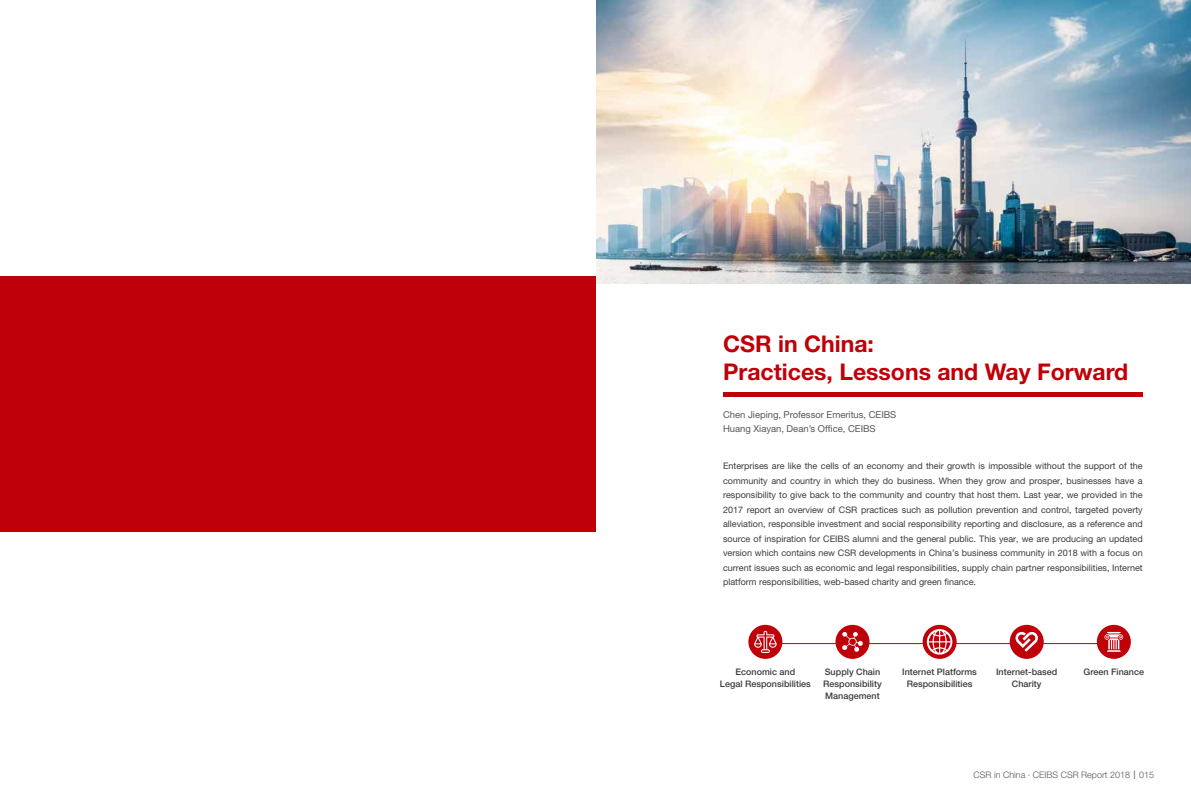
<style>
.page{position:relative;width:1191px;height:808px;background:#fff}
.page>*{position:absolute;margin:0;border:0;box-sizing:border-box;transform-origin:0 0}
.t1{font:700 23px/27.6px "Helvetica Neue LT Pro";color:#bf0008}
.t2{font:9.5px/14px "Helvetica Neue LT Pro";letter-spacing:-.005em;color:#595757}
.t3{font:9px/14.5px "Helvetica Neue LT Pro";color:#3e3a39;text-align:justify}
.t4{font:500 9px/12px "Helvetica Neue LT Pro";color:#3e3a39;text-align:center}
.t5{font:300 9px "Helvetica Neue LT Pro";color:#595757}
.s1{font-family:"HY Qi Hei EES";font-weight:400}
</style>
<div class="page">
<div style="left:0;top:276px;width:595px;height:255px;background:#bf0008"></div>
<hr style="left:776px;top:643px;width:338px;height:1px;background:#bf0008">
<div style="left:1096px;top:625px;width:34px;height:34px;background:#bf0008;border-radius:50%"></div>
<svg style="left:1104px;top:632px;width:19px;height:20px"></svg>
<div style="left:1009px;top:625px;width:34px;height:34px;background:#bf0008;border-radius:50%"></div>
<svg style="left:1015px;top:632px;width:23px;height:20px"></svg>
<svg style="left:922px;top:625px;width:34px;height:34px"></svg>
<svg style="left:927px;top:629px;width:25px;height:26px"></svg>
<div style="left:835px;top:625px;width:34px;height:34px;background:#bf0008;border-radius:50%"></div>
<svg style="left:842px;top:632px;width:21px;height:20px"></svg>
<div style="left:748px;top:625px;width:34px;height:34px;background:#bf0008;border-radius:50%"></div>
<svg style="left:754px;top:631px;width:22px;height:22px"></svg>
<img style="left:596px;top:0;width:595px;height:283px">
<div style="left:723px;top:392px;width:419px;height:5px;background:#bf0008"></div>
<h1 class="t1" style="left:723px;top:329px;width:407px">CSR in China:<br>Practices, Lessons and Way Forward</h1>
<p class="t2" style="left:723px;top:407px;width:175px">Chen Jieping, Professor Emeritus, CEIBS<br>Huang Xiayan, Dean’s Office, CEIBS</p>
<p class="t3" style="left:723px;top:458px;width:421px">Enterprises are like the cells of an economy and their growth is impossible without the support of the community and country in which they do business. When they grow and prosper, businesses have a responsibility to give back to the community and country that host them. Last year, we provided in the 2017 report an overview of CSR practices such as pollution prevention and control, targeted poverty alleviation, responsible investment and social responsibility reporting and disclosure, as a reference and source of inspiration for CEIBS alumni and the general public. This year, we are producing an updated version which contains new CSR developments in China’s business community in 2018 with a focus on current issues such as economic and legal responsibilities, supply chain partner responsibilities, Internet platform responsibilities, web-based charity and green finance.</p>
<p class="t4" style="left:720px;top:666px;width:92px">Economic and<br>Legal Responsibilities</p>
<p class="t4" style="left:823px;top:666px;width:60px;text-align:left">Supply Chain<br>Responsibility<br>Management</p>
<p class="t4" style="left:902px;top:666px;width:76px">Internet Platforms<br>Responsibilities</p>
<p class="t4" style="left:996px;top:666px;width:63px">Internet-based</p>
<p class="t4" style="left:1083px;top:666px;width:62px">Green Finance</p>
<p class="t4" style="left:1012px;top:678px;width:31px">Charity</p>
<p class="t5" style="left:973px;top:769px;width:182px">CSR in China · CEIBS CSR Report 2018<span class="s1">｜</span>015</p>
</div>
